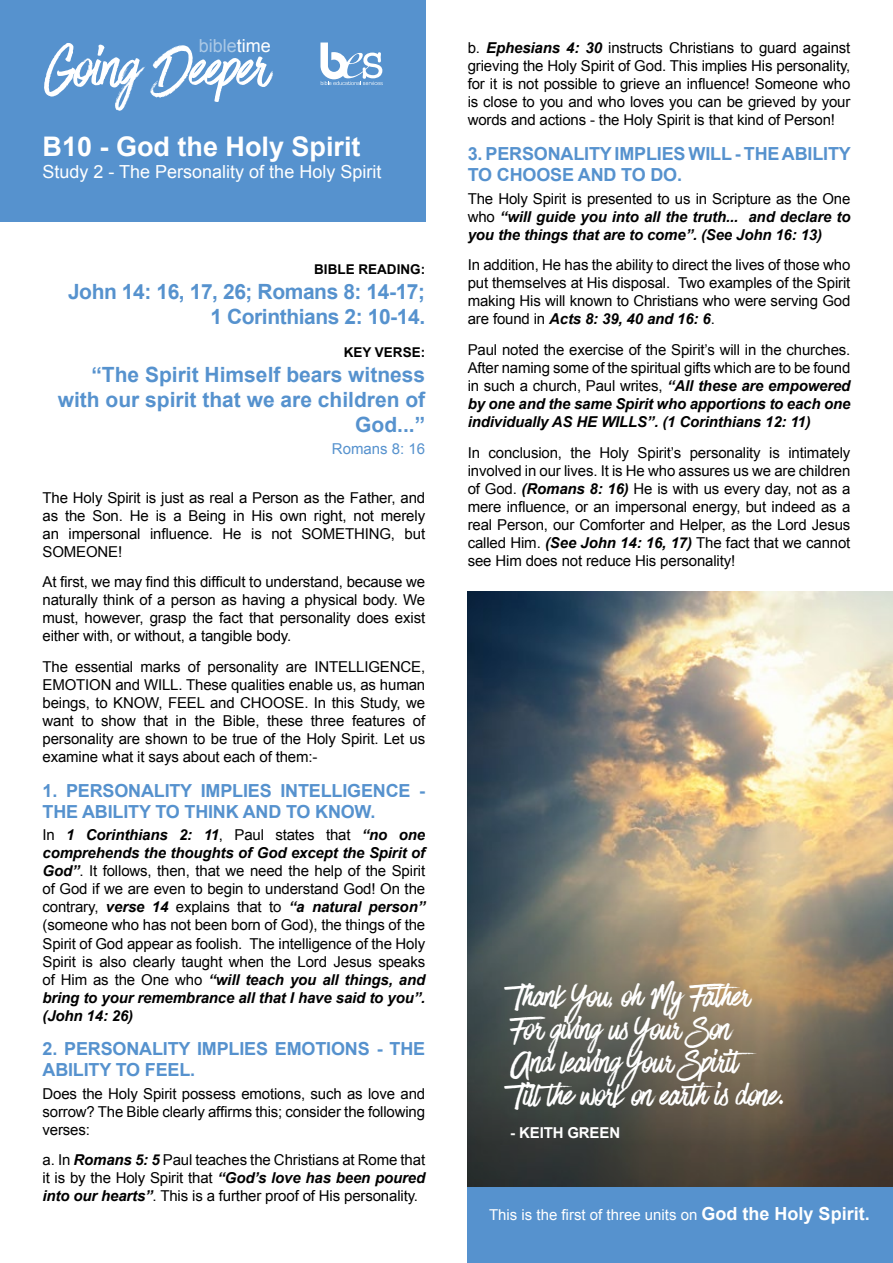
<style>
.page{position:relative;width:893px;height:1263px;background:#fff}
.page>*{position:absolute;margin:0;border:0;box-sizing:border-box;transform-origin:0 0}
.t1{font:66px "Have Heart One";letter-spacing:-.01em;color:#fff}
.t2{font:37.5px/33px "Have Heart One";letter-spacing:-.01em;color:#fff}
.t3{font:700 27px "Arial";color:#fff}
.t4{font:700 21px/25.2px "Arial";color:#5692ce;text-align:right}
.t5{font:700 21px/25.2px "Arial";letter-spacing:-.02em;color:#5692ce;text-align:right}
.t6{font:700 18px/21.6px "Arial";letter-spacing:-.01em;color:#5692ce}
.t7{font:18px "Arial";color:#fff}
.t8{font:18px "Arial";color:#abc9e6}
.t9{font:15px/18px "Arial";letter-spacing:-.01em;color:#000;text-align:justify}
.t10{font:italic 700 15px/18px "Arial";letter-spacing:-.01em;color:#000;text-align:justify}
.t11{font:15px "Arial";color:#fff}
.t12{font:700 15px "Arial";letter-spacing:-.01em;color:#fff}
.t13{font:15px "Arial";color:#5692ce}
.t14{font:700 13.5px "Arial";color:#000}
.s1{color:#fff}
.s2{font-weight:700;font-style:italic}
.s3{font-weight:400;font-style:normal}
.s4{font-weight:700;font-size:18px}
</style>
<div class="page">
<div style="left:0;top:0;width:425px;height:222px;background:#5692ce"></div>
<svg style="left:320px;top:43px;width:63px;height:42px"></svg>
<div style="left:468px;top:1186px;width:425px;height:77px;background:#5692ce"></div>
<img style="left:468px;top:591px;width:425px;height:223px">
<svg style="left:468px;top:814px;width:425px;height:372px;background:#78705e"></svg>
<p class="t8" style="left:199px;top:34px;width:74px">bible<span class="s1">time</span></p>
<h1 class="t1" style="left:45px;top:32px;width:225px">Going Deeper</h1>
<h3 class="t3" style="left:43px;top:129px;width:320px">B10 - God the Holy Spirit</h3>
<p class="t7" style="left:43px;top:160px;width:340px">Study 2 - The Personality of the Holy Spirit</p>
<p class="t14" style="left:314px;top:260px;width:112px">BIBLE READING:</p>
<h3 class="t5" style="left:68px;top:280px;width:359px">John 14: 16, 17, 26; Romans 8: 14-17;<br>1 Corinthians 2: 10-14.</h3>
<p class="t14" style="left:344px;top:343px;width:83px">KEY VERSE:</p>
<h3 class="t4" style="left:58px;top:363px;width:369px">“The Spirit Himself bears witness with our spirit that we are children of<br>God...”</h3>
<p class="t13" style="left:332px;top:439px;width:95px">Romans 8: 16</p>
<p class="t9" style="left:43px;top:489px;width:384px">The Holy Spirit is just as real a Person as the Father, and as the Son. He is a Being in His own right, not merely an impersonal influence. He is not SOMETHING, but SOMEONE!</p>
<p class="t9" style="left:43px;top:573px;width:384px">At first, we may find this difficult to understand, because we naturally think of a person as having a physical body. We must, however, grasp the fact that personality does exist either with, or without, a tangible body.</p>
<p class="t9" style="left:43px;top:658px;width:384px">The essential marks of personality are INTELLIGENCE, EMOTION and WILL. These qualities enable us, as human beings, to KNOW, FEEL and CHOOSE. In this Study, we want to show that in the Bible, these three features of personality are shown to be true of the Holy Spirit. Let us examine what it says about each of them:-</p>
<p class="t6" style="left:43px;top:780px;width:384px">1. PERSONALITY IMPLIES INTELLIGENCE -<br>THE ABILITY TO THINK AND TO KNOW.</p>
<p class="t9" style="left:43px;top:826px;width:384px">In <span class="s2">1 Corinthians 2: 11</span>, Paul states that <span class="s2">“no one comprehends the thoughts of God except the Spirit of God”</span>. It follows, then, that we need the help of the Spirit of God if we are even to begin to understand God! On the contrary, <span class="s2">verse 14</span> explains that to <span class="s2">“a natural person” </span>(someone who has not been born of God), the things of the Spirit of God appear as foolish. The intelligence of the Holy Spirit is also clearly taught when the Lord Jesus speaks of Him as the One who <span class="s2">“will teach you all things, and bring to your remembrance all that I have said to you”. (John 14: 26)</span></p>
<p class="t6" style="left:43px;top:1038px;width:384px">2. PERSONALITY IMPLIES EMOTIONS - THE<br>ABILITY TO FEEL.</p>
<p class="t9" style="left:43px;top:1084px;width:384px">Does the Holy Spirit possess emotions, such as love and sorrow? The Bible clearly affirms this; consider the following verses:</p>
<p class="t9" style="left:43px;top:1151px;width:384px">a. In <span class="s2">Romans 5: 5</span> Paul teaches the Christians at Rome that it is by the Holy Spirit that <span class="s2">“God’s love has been poured into our hearts”</span>. This is a further proof of His personality.</p>
<p class="t9" style="left:468px;top:39px;width:384px">b. <span class="s2">Ephesians 4: 30</span> instructs Christians to guard against grieving the Holy Spirit of God. This implies His personality, for it is not possible to grieve an influence! Someone who is close to you and who loves you can be grieved by your words and actions - the Holy Spirit is that kind of Person!</p>
<p class="t6" style="left:468px;top:143px;width:385px">3. PERSONALITY IMPLIES WILL - THE ABILITY<br>TO CHOOSE AND TO DO.</p>
<p class="t10" style="left:468px;top:190px;width:384px"><span class="s3">The Holy Spirit is presented to us in Scripture as the One who</span> “will guide you into all the truth... and declare to you the things that are to come”. (See John 16: 13)</p>
<p class="t9" style="left:468px;top:256px;width:384px">In addition, He has the ability to direct the lives of those who put themselves at His disposal. Two examples of the Spirit making His will known to Christians who were serving God are found in <span class="s2">Acts 8: 39, 40 and 16: 6</span>.</p>
<p class="t9" style="left:468px;top:341px;width:384px">Paul noted the exercise of the Spirit’s will in the churches.<br>After naming some of the spiritual gifts which are to be found in such a church, Paul writes, <span class="s2">“All these are empowered by one and the same Spirit who apportions to each one individually AS HE WILLS”. (1 Corinthians 12: 11)</span></p>
<p class="t9" style="left:468px;top:444px;width:384px">In conclusion, the Holy Spirit’s personality is intimately involved in our lives. It is He who assures us we are children of God. <span class="s2">(Romans 8: 16)</span> He is with us every day, not as a mere influence, or an impersonal energy, but indeed as a real Person, our Comforter and Helper, as the Lord Jesus called Him. <span class="s2">(See John 14: 16, 17)</span> The fact that we cannot see Him does not reduce His personality!</p>
<h2 class="t2" style="left:510px;top:984px;width:276px">Thank You, oh My Father<br>For giving us Your Son<br>And leaving Your Spirit<br>Till the work on earth is done.</h2>
<p class="t12" style="left:510px;top:1123px;width:111px">- KEITH GREEN</p>
<p class="t11" style="left:489px;top:1205px;width:382px">This is the first of three units on <span class="s4">God the Holy Spirit.</span></p>
</div>
